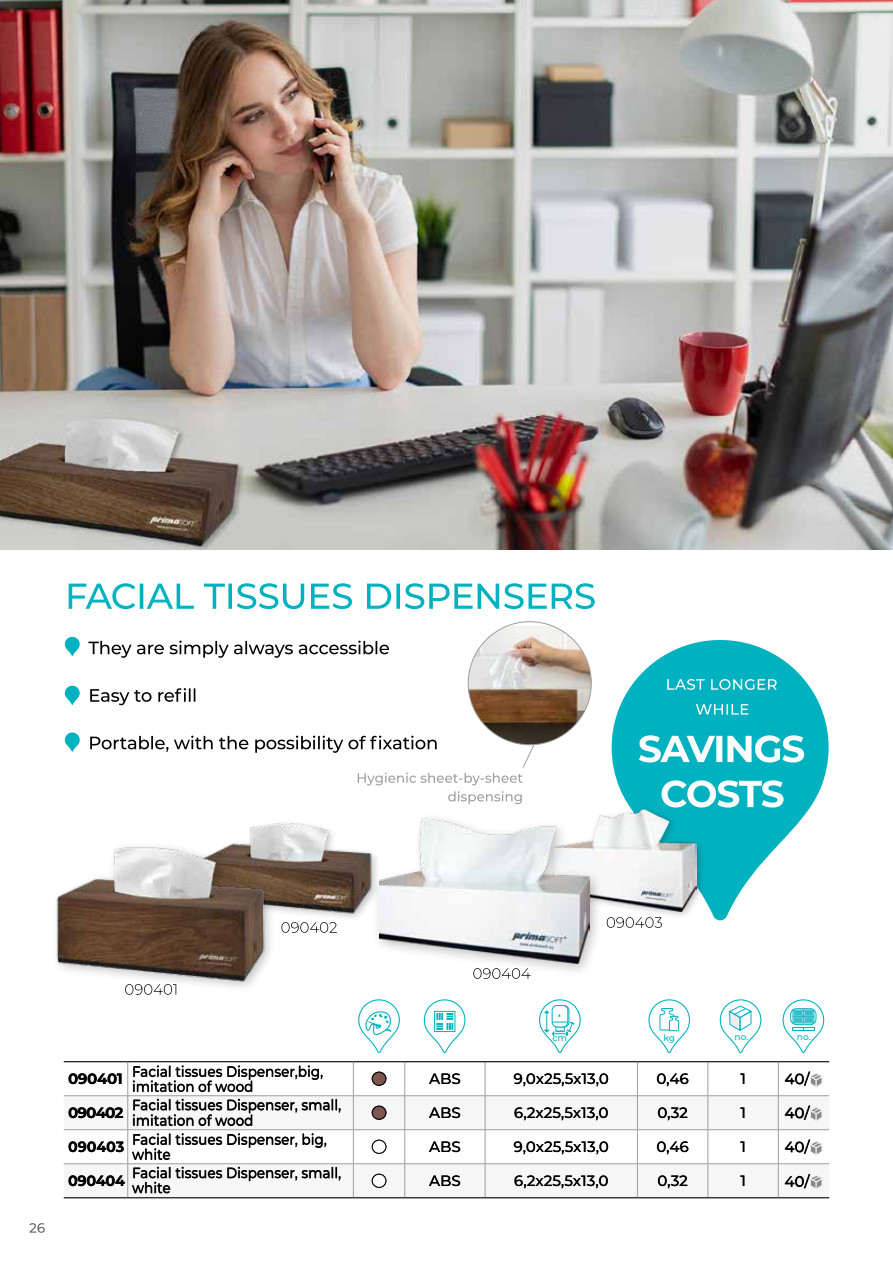
<style>
.page{position:relative;width:893px;height:1263px;background:#fff}
.page>*{position:absolute;margin:0;border:0;box-sizing:border-box;transform-origin:0 0}
.t1{font:500 15px/15px "Montserrat";color:#000;scale:.9 1}
.t2{font:500 15px "Montserrat";color:#000}
.t3{font:700 15px "Montserrat";letter-spacing:-.02em;color:#000}
.t4{font:700 15px "Montserrat";letter-spacing:-.02em;color:#000;scale:.95 1}
.t5{font:700 15px "Montserrat";letter-spacing:-.02em;color:#000;scale:.96 1}
.t6{font:500 9px "Montserrat";color:#00b2c0}
</style>
<div class="page">
<svg style="left:29px;top:1223px;width:16px;height:10px"></svg>
<svg style="left:69px;top:583px;width:526px;height:26px"></svg>
<svg style="left:90px;top:688px;width:105px;height:17px"></svg>
<svg style="left:88px;top:641px;width:301px;height:17px"></svg>
<hr style="left:127px;top:1062px;width:1px;height:33px;background:#9c9e9f">
<hr style="left:353px;top:1062px;width:1px;height:33px;background:#9c9e9f">
<hr style="left:404px;top:1062px;width:1px;height:33px;background:#9c9e9f">
<hr style="left:485px;top:1062px;width:1px;height:33px;background:#9c9e9f">
<hr style="left:637px;top:1062px;width:1px;height:33px;background:#9c9e9f">
<hr style="left:708px;top:1062px;width:1px;height:33px;background:#9c9e9f">
<hr style="left:778px;top:1062px;width:1px;height:33px;background:#9c9e9f">
<hr style="left:64px;top:1061px;width:64px;height:1px;background:#000">
<hr style="left:128px;top:1061px;width:225px;height:1px;background:#000">
<hr style="left:353px;top:1061px;width:52px;height:1px;background:#000">
<hr style="left:405px;top:1061px;width:80px;height:1px;background:#000">
<hr style="left:485px;top:1061px;width:152px;height:1px;background:#000">
<hr style="left:637px;top:1061px;width:71px;height:1px;background:#000">
<hr style="left:708px;top:1061px;width:70px;height:1px;background:#000">
<hr style="left:778px;top:1061px;width:51px;height:1px;background:#000">
<svg style="left:474px;top:977px;width:55px;height:2px"></svg>
<svg style="left:607px;top:921px;width:55px;height:7px"></svg>
<svg style="left:448px;top:791px;width:74px;height:13px"></svg>
<svg style="left:90px;top:735px;width:445px;height:50px"></svg>
<svg style="left:612px;top:640px;width:217px;height:280px;fill:#00b2c0"></svg>
<svg style="left:661px;top:780px;width:122px;height:27px"></svg>
<svg style="left:639px;top:735px;width:165px;height:27px"></svg>
<svg style="left:696px;top:704px;width:52px;height:11px"></svg>
<svg style="left:667px;top:679px;width:110px;height:11px"></svg>
<svg style="left:65px;top:637px;width:15px;height:19px"></svg>
<svg style="left:65px;top:686px;width:15px;height:19px"></svg>
<svg style="left:65px;top:732px;width:15px;height:20px"></svg>
<img style="left:0;top:0;width:893px;height:550px">
<div style="left:548px;top:804px;width:159px;height:117px;background:#000;opacity:.25"></div>
<img style="left:553px;top:809px;width:144px;height:102px">
<svg style="left:358px;top:999px;width:42px;height:54px"></svg>
<svg style="left:423px;top:999px;width:43px;height:54px"></svg>
<svg style="left:648px;top:999px;width:42px;height:54px"></svg>
<svg style="left:719px;top:999px;width:43px;height:54px"></svg>
<svg style="left:782px;top:999px;width:43px;height:54px"></svg>
<svg style="left:539px;top:999px;width:42px;height:54px"></svg>
<img style="left:468px;top:625px;width:123px;height:120px">
<div style="left:372px;top:812px;width:232px;height:165px;background:#000;opacity:.25"></div>
<img style="left:379px;top:818px;width:210px;height:146px">
<svg style="left:286px;top:922px;width:51px;height:11px"></svg>
<svg style="left:126px;top:993px;width:50px;height:2px"></svg>
<div style="left:195px;top:819px;width:185px;height:103px;background:#fff"></div>
<img style="left:250px;top:814px;width:126px;height:104px">
<div style="left:51px;top:841px;width:225px;height:152px;background:#000;opacity:.25"></div>
<img style="left:51px;top:842px;width:235px;height:141px">
<svg style="left:64px;top:1065px;width:765px;height:133px"></svg>
<p class="t6" style="left:552px;top:1032px;width:16px">cm</p>
<p class="t6" style="left:664px;top:1032px;width:13px">kg</p>
<p class="t6" style="left:735px;top:1031px;width:15px">no.</p>
<p class="t6" style="left:797px;top:1030px;width:15px">no.</p>
<p class="t3" style="left:68px;top:1068px;width:56px">090401</p>
<p class="t1" style="left:132px;top:1063px;width:214px">Facial tissues Dispenser,big, imitation of wood</p>
<p class="t2" style="left:429px;top:1068px;width:33px">ABS</p>
<p class="t2" style="left:514px;top:1068px;width:97px">9,0x25,5x13,0</p>
<p class="t2" style="left:656px;top:1068px;width:34px">0,46</p>
<p class="t2" style="left:740px;top:1068px;width:7px">1</p>
<p class="t2" style="left:785px;top:1069px;width:27px">40/</p>
<p class="t3" style="left:68px;top:1102px;width:57px">090402</p>
<p class="t1" style="left:132px;top:1097px;width:234px">Facial tissues Dispenser, small, imitation of wood</p>
<p class="t2" style="left:429px;top:1102px;width:33px">ABS</p>
<p class="t2" style="left:514px;top:1102px;width:96px">6,2x25,5x13,0</p>
<p class="t2" style="left:657px;top:1102px;width:32px">0,32</p>
<p class="t2" style="left:740px;top:1102px;width:7px">1</p>
<p class="t2" style="left:785px;top:1103px;width:27px">40/</p>
<p class="t4" style="left:68px;top:1136px;width:61px">090403</p>
<p class="t1" style="left:132px;top:1131px;width:218px">Facial tissues Dispenser, big, white</p>
<p class="t2" style="left:429px;top:1136px;width:33px">ABS</p>
<p class="t2" style="left:514px;top:1136px;width:97px">9,0x25,5x13,0</p>
<p class="t2" style="left:656px;top:1136px;width:34px">0,46</p>
<p class="t2" style="left:740px;top:1136px;width:7px">1</p>
<p class="t2" style="left:785px;top:1137px;width:27px">40/</p>
<p class="t5" style="left:68px;top:1170px;width:61px">090404</p>
<p class="t1" style="left:132px;top:1165px;width:234px">Facial tissues Dispenser, small, white</p>
<p class="t2" style="left:429px;top:1170px;width:33px">ABS</p>
<p class="t2" style="left:514px;top:1170px;width:96px">6,2x25,5x13,0</p>
<p class="t2" style="left:657px;top:1170px;width:32px">0,32</p>
<p class="t2" style="left:740px;top:1170px;width:7px">1</p>
<p class="t2" style="left:785px;top:1171px;width:27px">40/</p>
</div>
